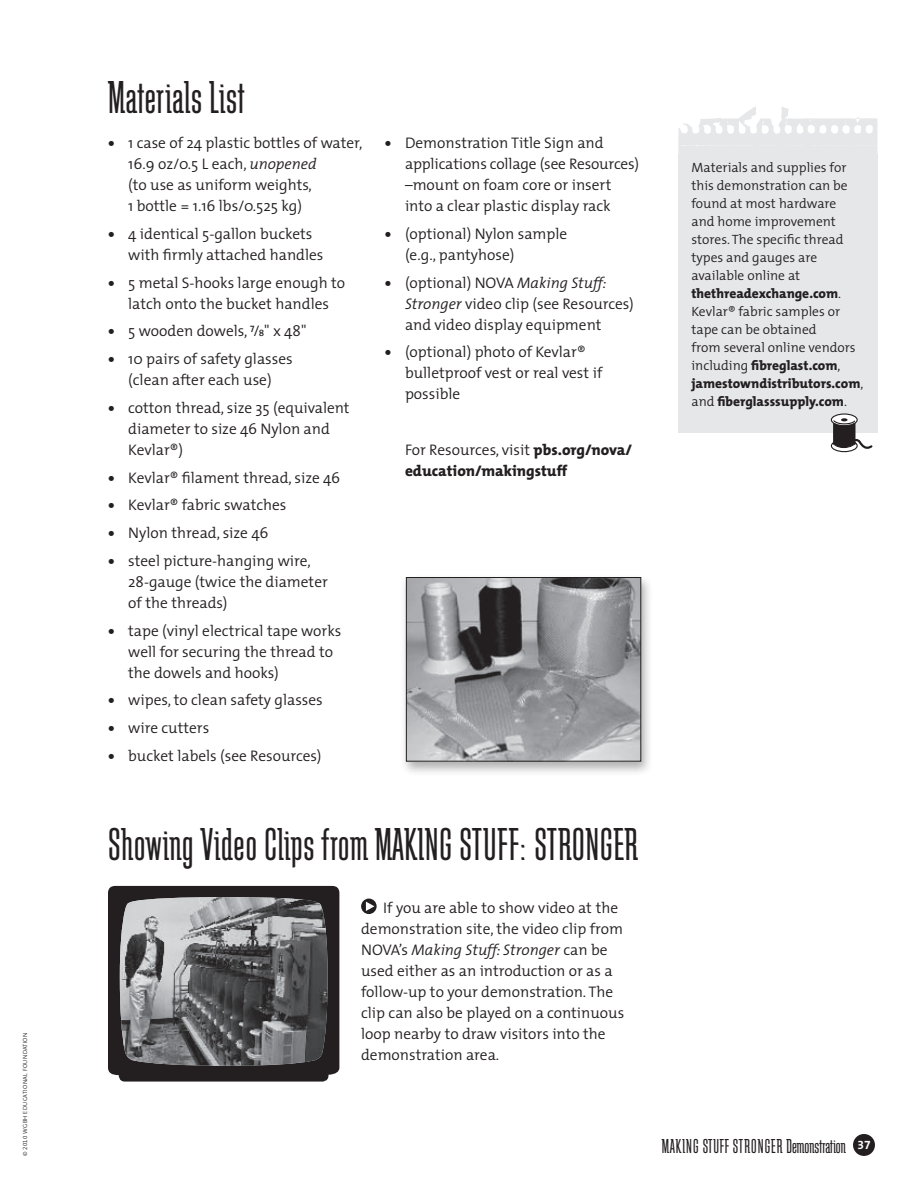
<style>
.page{position:relative;width:918px;height:1188px;background:#fff}
.page>*{position:absolute;margin:0;border:0;box-sizing:border-box;transform-origin:0 0}
.A_HEAD_DEMOS{font:48px "Schindler";letter-spacing:.02em;color:#231f20}
.t1{font:21px "Schindler";letter-spacing:.03em;color:#231f20}
.MATERIALS{font:300 15.3px/21px "The Mix";color:#231f20}
.TEXT{font:300 15.3px/21px "The Mix";color:#231f20}
.TEXT_INDENT_MAT_LIST{font:800 15.3px/21px "The Mix";color:#231f20}
.SIDEBAR_TEXT{font:300 13.5px/18px "The Mix";color:#231f20}
.t2{font:12px "The Mix Bold Expert";color:#fff}
.t3{font:300 6px "The Mix";letter-spacing:.05em;color:#231f20}
.s1{font-family:"The Mix Semi Light Expert";font-weight:400}
.s2{font-weight:800}
.s3{font-style:italic}
.s4{font-weight:300}
</style>
<div class="page">
<div style="left:853px;top:1134px;width:22px;height:22px;background:#231f20;border-radius:50%"></div>
<div style="left:678px;top:154px;width:200px;height:278px;background:#e6e7e9"></div>
<svg style="left:678px;top:107px;width:200px;height:47px"></svg>
<svg style="left:361px;top:899px;width:16px;height:15px"></svg>
<svg style="left:366px;top:902px;width:8px;height:9px"></svg>
<div style="left:108px;top:886px;width:231px;height:196px;background:#231f20"></div>
<img style="left:120px;top:897px;width:208px;height:169px">
<svg style="left:831px;top:414px;width:26px;height:12px"></svg>
<div style="left:831px;top:413px;width:27px;height:13px;border:1px solid #231f20;border-radius:50%"></div>
<svg style="left:830px;top:418px;width:44px;height:35px"></svg>
<div style="left:400px;top:573px;width:253px;height:203px;background:#231f20;opacity:.35"></div>
<img style="left:408px;top:579px;width:231px;height:181px">
<div style="left:406px;top:577px;width:235px;height:185px;border:1px solid #231f20"></div>
<p class="t3" style="left:20px;top:1156px;width:125px;rotate:-90deg">© <span class="s1">2010</span> WGBH EDUCATIONAL FOUNDATION</p>
<p class="A_HEAD_DEMOS" style="left:108px;top:71px;width:138px">Materials List</p>
<p class="MATERIALS" style="left:128px;top:132px;width:236px;text-indent:-20px"><span class="s2">•</span> 1 case of 24 plastic bottles of water,<br>16.9 oz/0.5 L each, <span class="s3">unopened<br></span>(to use as uniform weights,<br>1 bottle = 1.16 lbs/0.525 kg)</p>
<p class="MATERIALS" style="left:128px;top:223px;width:197px;text-indent:-20px"><span class="s2">•</span> 4 identical 5-gallon buckets with firmly attached handles</p>
<p class="MATERIALS" style="left:108px;top:271px;width:239px;text-align:center"><span class="s2">•</span> 5 metal S-hooks large enough to latch onto the bucket handles</p>
<p class="MATERIALS" style="left:108px;top:320px;width:200px"><span class="s2">•</span> 5 wooden dowels, <sup>h</sup><span class="s1">/i</span>" x 48"</p>
<p class="MATERIALS" style="left:108px;top:348px;width:186px;text-align:center"><span class="s2">•</span> 10 pairs of safety glasses (clean after each use)</p>
<p class="MATERIALS" style="left:128px;top:397px;width:223px;text-indent:-20px"><span class="s2">•</span> cotton thread, size 35 (equivalent diameter to size 46 Nylon and<br>Kevlar®)</p>
<p class="MATERIALS" style="left:108px;top:466px;width:234px"><span class="s2">•</span> Kevlar® filament thread, size 46</p>
<p class="MATERIALS" style="left:108px;top:494px;width:180px"><span class="s2">•</span> Kevlar® fabric swatches</p>
<p class="MATERIALS" style="left:108px;top:522px;width:162px"><span class="s2">•</span> Nylon thread, size 46</p>
<p class="MATERIALS" style="left:128px;top:550px;width:201px;text-indent:-20px"><span class="s2">•</span> steel picture-hanging wire,<br>28-gauge (twice the diameter of the threads)</p>
<p class="MATERIALS" style="left:128px;top:619px;width:215px;text-indent:-20px"><span class="s2">•</span> tape (vinyl electrical tape works well for securing the thread to the dowels and hooks)</p>
<p class="MATERIALS" style="left:108px;top:689px;width:216px"><span class="s2">•</span> wipes, to clean safety glasses</p>
<p class="MATERIALS" style="left:108px;top:717px;width:103px"><span class="s2">•</span> wire cutters</p>
<p class="MATERIALS" style="left:108px;top:745px;width:215px"><span class="s2">•</span> bucket labels (see Resources)</p>
<p class="MATERIALS" style="left:405px;top:132px;width:236px;text-indent:-20px"><span class="s2">•</span> Demonstration Title Sign and applications collage (see Resources) –mount on foam core or insert into a clear plastic display rack</p>
<p class="MATERIALS" style="left:405px;top:223px;width:164px;text-indent:-20px"><span class="s2">•</span> (optional) Nylon sample (e.g., pantyhose)</p>
<p class="MATERIALS" style="left:405px;top:271px;width:230px;text-indent:-20px"><span class="s2">•</span> (optional) NOVA <span class="s3">Making Stuff:<br>Stronger</span> video clip (see Resources) and video display equipment</p>
<p class="MATERIALS" style="left:405px;top:341px;width:199px;text-indent:-20px"><span class="s2">•</span> (optional) photo of Kevlar® bulletproof vest or real vest if possible</p>
<p class="TEXT_INDENT_MAT_LIST" style="left:405px;top:439px;width:229px"><span class="s4">For Resources, visit</span> pbs.org/nova/ education/makingstuff</p>
<p class="A_HEAD_DEMOS" style="left:108px;top:819px;width:531px">Showing Video Clips from MAKING STUFF: STRONGER</p>
<p class="TEXT" style="left:361px;top:896px;width:265px;text-indent:22px">If you are able to show video at the demonstration site, the video clip from NOVA’s <span class="s3">Making Stuff: Stronger</span> can be used either as an introduction or as a follow-up to your demonstration. The clip can also be played on a continuous loop nearby to draw visitors into the demonstration area.</p>
<p class="SIDEBAR_TEXT" style="left:692px;top:158px;width:158px">Materials and supplies for this demonstration can be found at most hardware and home improvement stores. The specific thread types and gauges are available online at <span class="s2">thethreadexchange.com</span>.</p>
<p class="SIDEBAR_TEXT" style="left:691px;top:302px;width:173px">Kevlar® fabric samples or tape can be obtained<br>from several online vendors including <span class="s2">fibreglast.com</span>, <span class="s2">jamestowndistributors.com</span>, and <span class="s2">fiberglasssupply.com</span>.</p>
<p class="t1" style="left:662px;top:1135px;width:185px">MAKING STUFF STRONGER Demonstration</p>
<p class="t2" style="left:857px;top:1135px;width:15px">37</p>
</div>
